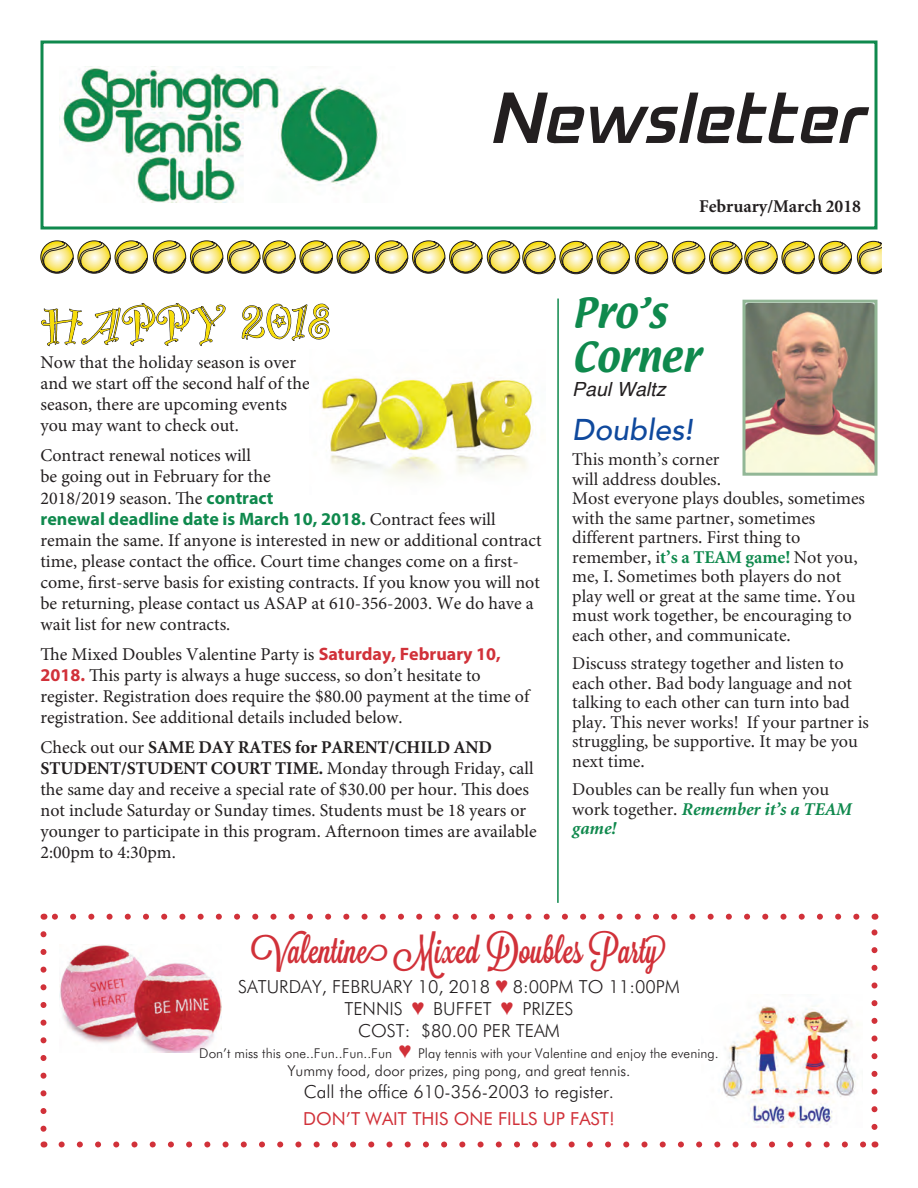
<style>
.page{position:relative;width:918px;height:1188px;background:#fff}
.page>*{position:absolute;margin:0;border:0;box-sizing:border-box;transform-origin:0 0}
.t1{font:72px "Mirth";color:#231f20}
.t2{font:54px "Party Let Plain";color:#f7dd09}
.t3{font:36px "Lavanderia Sturdy";color:#d13139}
.t4{font:36px/43.2px "Textile";color:#0f894d}
.t5{font:italic 500 30px "Avenir";color:#0f499d}
.t6{font:italic 19.5px "Helvetica";color:#231f20}
.t7{font:18px/21px "Minion Pro";color:#231f20}
.t8{font:18px/19.5px "Minion";color:#231f20}
.t9{font:300 18px/21.6px "Futura BT";color:#231f20}
.t10{font:700 18px/21px "Minion";color:#231f20}
.t11{font:700 18px "Myriad Pro";color:#0f894d}
.t12{font:18px "Futura BT";color:#d13139}
.t13{font:300 15px "Futura BT";color:#231f20}
.t14{font:300 13.5px "Futura BT";color:#231f20}
.s1{font-family:"Myriad Pro";font-weight:700;color:#0f894d}
.s2{font-family:"Minion Pro";font-weight:400;color:#231f20}
.s3{font-family:"Myriad Pro";font-weight:700;color:#d13139}
.s4{font-family:"Minion Pro";font-weight:400}
.s5{font-weight:700;color:#0f894d}
.s6{font-weight:700;font-style:italic;color:#0f894d}
</style>
<div class="page">
<img style="left:62px;top:68px;width:323px;height:135px">
<div style="left:40px;top:40px;width:838px;height:190px;border:3px solid #0f894d"></div>
<svg style="left:40px;top:240px;width:842px;height:35px"></svg>
<svg style="left:41px;top:303px;width:185px;height:44px"></svg>
<svg style="left:241px;top:303px;width:89px;height:38px"></svg>
<hr style="left:557px;top:299px;width:2px;height:604px;background:#0f894d">
<img style="left:321px;top:377px;width:215px;height:103px">
<img style="left:59px;top:945px;width:162px;height:108px">
<img style="left:722px;top:1006px;width:136px;height:122px">
<svg style="left:40px;top:934px;width:6px;height:198px"></svg>
<svg style="left:62px;top:1142px;width:803px;height:6px"></svg>
<svg style="left:53px;top:914px;width:803px;height:6px"></svg>
<svg style="left:872px;top:914px;width:6px;height:213px"></svg>
<img style="left:746px;top:304px;width:128px;height:168px">
<div style="left:742px;top:300px;width:136px;height:176px;border:3px solid #92b796"></div>
<h1 class="t1" style="left:493px;top:75px;width:376px">Newsletter</h1>
<p class="t10" style="left:699px;top:196px;width:163px">February/March 2018</p>
<h2 class="t2" style="left:40px;top:288px;width:293px">HAPPY 2018</h2>
<p class="t7" style="left:40px;top:352px;width:271px">Now that the holiday season is over and we start off the second half of the season, there are upcoming events you may want to check out.</p>
<p class="t7" style="left:40px;top:445px;width:234px">Contract renewal notices will<br>be going out in February for the<br>2018/2019 season. The <span class="s1">contract</span></p>
<p class="t11" style="left:40px;top:507px;width:457px">renewal deadline date is March 10, 2018. <span class="s2">Contract fees will</span></p>
<p class="t7" style="left:40px;top:529px;width:503px">remain the same. If anyone is interested in new or additional contract time, please contact the office. Court time changes come on a first&shy;come, first-serve basis for existing contracts. If you know you will not be returning, please contact us ASAP at 610-356-2003. We do have a wait list for new contracts.</p>
<p class="t7" style="left:40px;top:643px;width:490px">The Mixed Doubles Valentine Party is <span class="s3">Saturday, February 10, 2018.</span> This party is always a huge success, so don’t hesitate to register. Registration does require the $80.00 payment at the time of registration. See additional details included below.</p>
<p class="t10" style="left:40px;top:737px;width:495px"><span class="s4">Check out our</span> SAME DAY RATES for PARENT/CHILD AND<br>STUDENT/STUDENT COURT TIME. <span class="s4">Monday through Friday, call</span></p>
<p class="t7" style="left:40px;top:778px;width:498px">the same day and receive a special rate of $30.00 per hour. This does not include Saturday or Sunday times. Students must be 18 years or younger to participate in this program. Afternoon times are available 2:00pm to 4:30pm.</p>
<h3 class="t4" style="left:572px;top:294px;width:129px">Pro’s<br>Corner</h3>
<p class="t6" style="left:572px;top:373px;width:95px">Paul Waltz</p>
<h3 class="t5" style="left:572px;top:412px;width:122px">Doubles!</h3>
<p class="t8" style="left:572px;top:451px;width:294px">This month’s corner<br>will address doubles.<br>Most everyone plays doubles, sometimes with the same partner, sometimes different partners. First thing to remember, i<span class="s5">t’s a TEAM game!</span> Not you, me, I. Sometimes both players do not play well or great at the same time. You must work together, be encouraging to each other, and communicate.</p>
<p class="t8" style="left:572px;top:655px;width:298px">Discuss strategy together and listen to each other. Bad body language and not talking to each other can turn into bad play. This never works! If your partner is struggling, be supportive. It may be you next time.</p>
<p class="t8" style="left:572px;top:781px;width:281px">Doubles can be really fun when you work together. <span class="s6">Remember it’s a TEAM game!</span></p>
<h3 class="t3" style="left:252px;top:929px;width:416px">Valentine Mixed Doubles Party</h3>
<p class="t9" style="left:238px;top:976px;width:254px">SATURDAY, FEBRUARY 10, 2018</p>
<p class="t9" style="left:513px;top:976px;width:168px">8:00PM TO 11:00PM</p>
<p class="t9" style="left:344px;top:998px;width:60px">TENNIS</p>
<p class="t9" style="left:433px;top:998px;width:60px">BUFFET</p>
<p class="t9" style="left:358px;top:998px;width:217px;text-indent:164px">PRIZES<br>COST: $80.00 PER TEAM</p>
<p class="t14" style="left:199px;top:1045px;width:194px">Don’t miss this one..Fun..Fun..Fun</p>
<p class="t14" style="left:418px;top:1045px;width:302px">Play tennis with your Valentine and enjoy the evening.</p>
<p class="t13" style="left:287px;top:1062px;width:345px">Yummy food, door prizes, ping pong, and great tennis.</p>
<p class="t9" style="left:304px;top:1080px;width:312px">Call the office 610-356-2003 to register.</p>
<p class="t12" style="left:303px;top:1108px;width:313px">DON’T WAIT THIS ONE FILLS UP FAST!</p>
</div>
